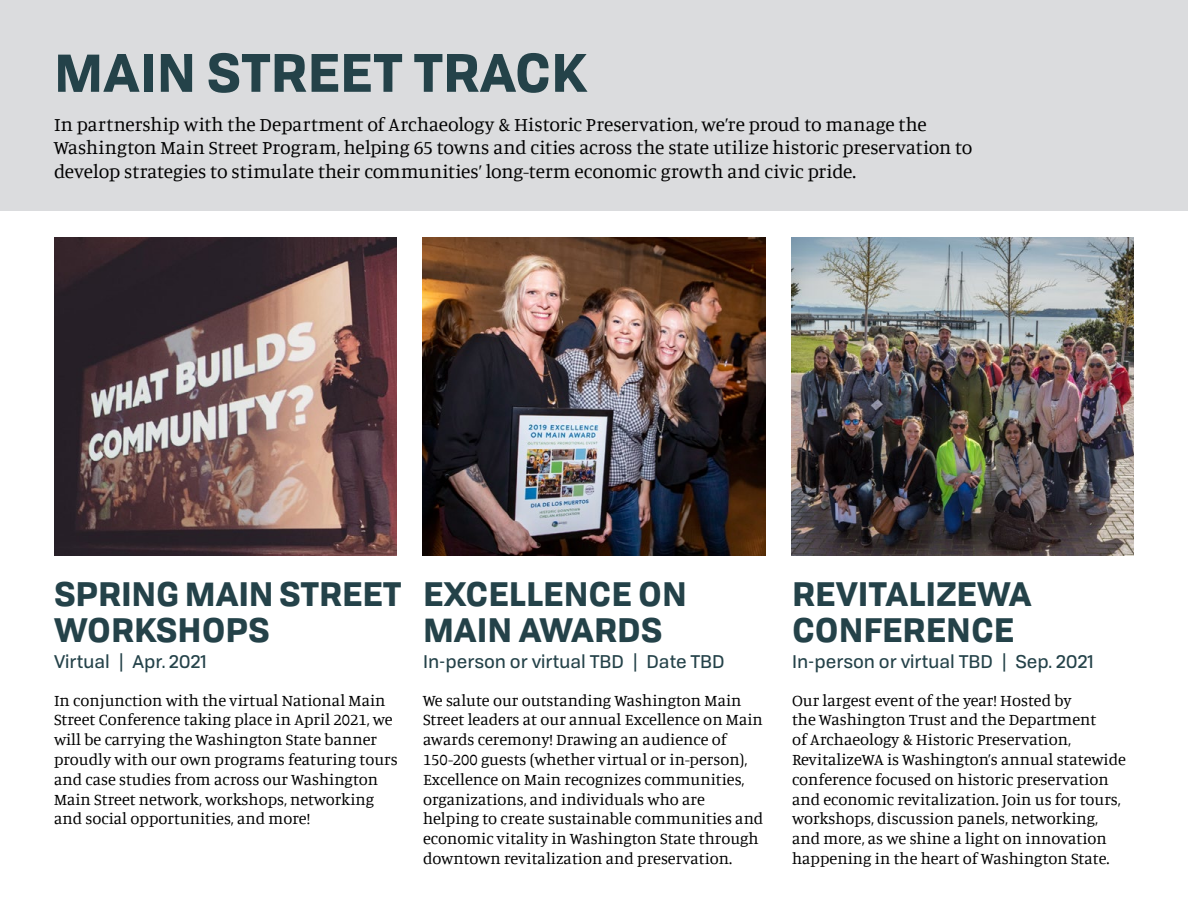
<style>
.page{position:relative;width:1188px;height:918px;background:#fff}
.page>*{position:absolute;margin:0;border:0;box-sizing:border-box;transform-origin:0 0}
.t1{font:700 52.5px "Tofino";color:#244249}
.t2{font:700 33px/36px "Tofino";color:#244249}
.t3{font:19.5px/23.4px "Manuale";color:#000}
.t4{font:18px "Tofino";color:#244249}
.t5{font:16.5px/19.8px "Manuale";color:#000}
</style>
<div class="page">
<div style="left:0;top:0;width:1188px;height:211px;background:#dbdcde"></div>
<img style="left:54px;top:238px;width:342px;height:317px">
<img style="left:423px;top:238px;width:342px;height:317px">
<img style="left:792px;top:238px;width:342px;height:317px">
<h1 class="t1" style="left:54px;top:29px;width:535px">MAIN STREET TRACK</h1>
<p class="t3" style="left:54px;top:112px;width:920px">In partnership with the Department of Archaeology &amp; Historic Preservation, we’re proud to manage the<br>Washington Main Street Program, helping 65 towns and cities across the state utilize historic preservation to develop strategies to stimulate their communities’ long-term economic growth and civic pride.</p>
<h2 class="t2" style="left:54px;top:573px;width:349px">SPRING MAIN STREET<br>WORKSHOPS</h2>
<h2 class="t2" style="left:423px;top:573px;width:265px">EXCELLENCE ON<br>MAIN AWARDS</h2>
<h2 class="t2" style="left:792px;top:573px;width:241px">REVITALIZEWA<br>CONFERENCE</h2>
<p class="t4" style="left:54px;top:647px;width:154px">Virtual | Apr. 2021</p>
<p class="t4" style="left:423px;top:648px;width:303px">In-person or virtual TBD | Date TBD</p>
<p class="t4" style="left:792px;top:648px;width:303px">In-person or virtual TBD | Sep. 2021</p>
<p class="t5" style="left:54px;top:690px;width:345px">In conjunction with the virtual National Main Street Conference taking place in April 2021, we will be carrying the Washington State banner proudly with our own programs featuring tours and case studies from across our Washington Main Street network, workshops, networking and social opportunities, and more!</p>
<p class="t5" style="left:423px;top:690px;width:342px">We salute our outstanding Washington Main Street leaders at our annual Excellence on Main awards ceremony! Drawing an audience of 150-200 guests (whether virtual or in-person), Excellence on Main recognizes communities, organizations, and individuals who are helping to create sustainable communities and economic vitality in Washington State through downtown revitalization and preservation.</p>
<p class="t5" style="left:792px;top:690px;width:335px">Our largest event of the year! Hosted by<br>the Washington Trust and the Department<br>of Archaeology &amp; Historic Preservation, RevitalizeWA is Washington’s annual statewide conference focused on historic preservation and economic revitalization. Join us for tours, workshops, discussion panels, networking, and more, as we shine a light on innovation happening in the heart of Washington State.</p>
</div>
